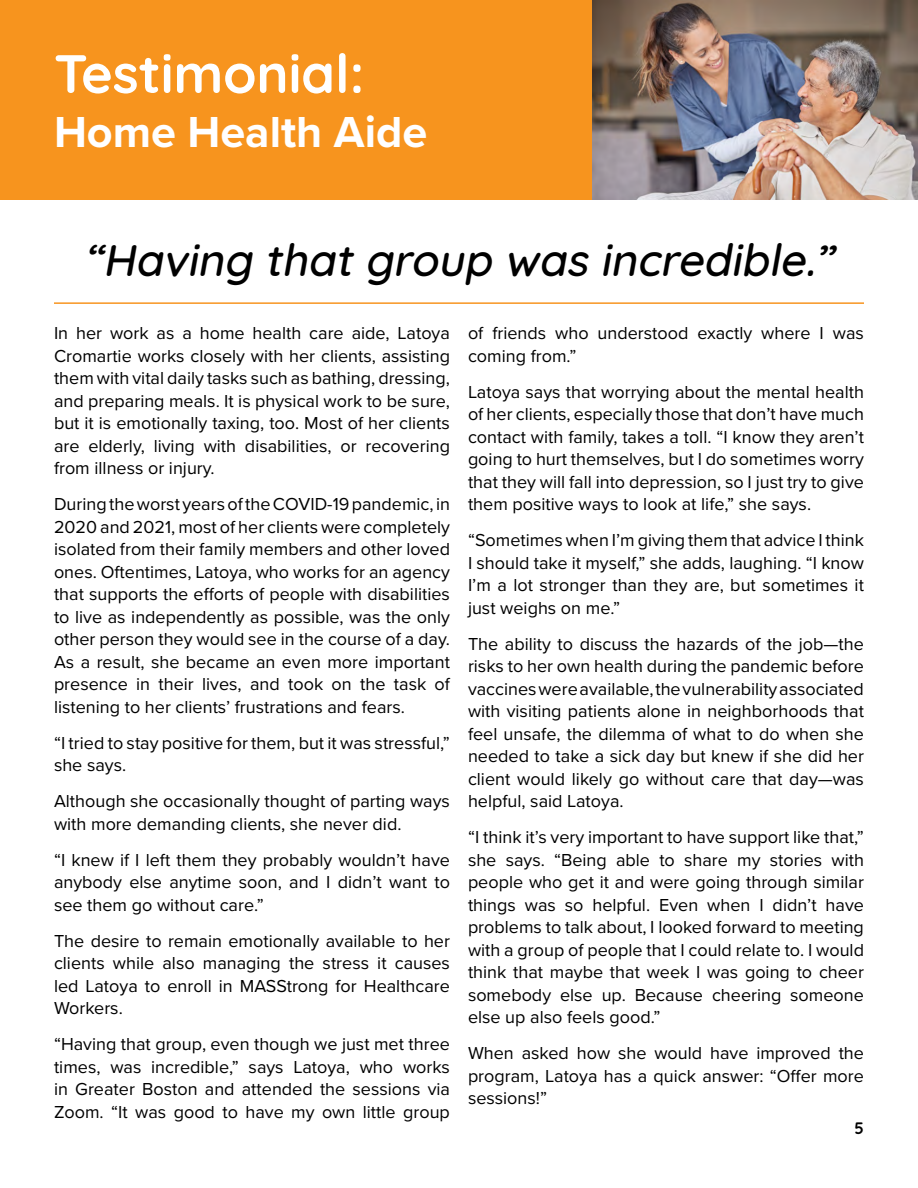
<style>
.page{position:relative;width:918px;height:1188px;background:#fff}
.page>*{position:absolute;margin:0;border:0;box-sizing:border-box;transform-origin:0 0}
.t1{font:700 54px "Quicksand";color:#fff}
.t2{font:italic 500 45px "Quicksand";color:#000}
.t3{font:700 45px "Proxima Nova";color:#fff}
.t4{font:18px/22.5px "Proxima Nova";color:#000;text-align:justify}
.t5{font:700 16.5px "Quicksand";color:#000}
</style>
<div class="page">
<div style="left:0;top:0;width:592px;height:200px;background:#f7941e"></div>
<img style="left:592px;top:0;width:326px;height:200px">
<hr style="left:54px;top:302px;width:810px;height:2px;background:#f89521">
<h1 class="t1" style="left:54px;top:29px;width:312px">Testimonial:</h1>
<h2 class="t3" style="left:54px;top:98px;width:375px">Home Health Aide</h2>
<h2 class="t2" style="left:84px;top:224px;width:762px">“Having thatgroup was incredible.”</h2>
<p class="t4" style="left:54px;top:321px;width:398px">In her work as a home health care aide, Latoya Cromartie works closely with her clients, assisting them with vital daily tasks such as bathing, dressing, and preparing meals. It is physical work to be sure, but it is emotionally taxing, too. Most of her clients are elderly, living with disabilities, or recovering from illness or injury.</p>
<p class="t4" style="left:54px;top:492px;width:398px">During the worst years of the COVID-19 pandemic, in 2020 and 2021, most of her clients were completely isolated from their family members and other loved ones. Oftentimes, Latoya, who works for an agency that supports the efforts of people with disabilities to live as independently as possible, was the only other person they would see in the course of a day.<br>As a result, she became an even more important presence in their lives, and took on the task of listening to her clients’ frustrations and fears.</p>
<p class="t4" style="left:54px;top:731px;width:397px">“I tried to stay positive for them, but it was stressful,” she says.</p>
<p class="t4" style="left:54px;top:789px;width:397px">Although she occasionally thought of parting ways with more demanding clients, she never did.</p>
<p class="t4" style="left:54px;top:848px;width:398px">“I knew if I left them they probably wouldn’t have anybody else anytime soon, and I didn’t want to see them go without care.”</p>
<p class="t4" style="left:54px;top:929px;width:398px">The desire to remain emotionally available to her clients while also managing the stress it causes led Latoya to enroll in MASStrong for Healthcare Workers.</p>
<p class="t4" style="left:54px;top:1032px;width:398px">“Having that group, even though we just met three times, was incredible,” says Latoya, who works in Greater Boston and attended the sessions via Zoom. “It was good to have my own little group</p>
<p class="t4" style="left:468px;top:321px;width:398px">of friends who understood exactly where I was coming from.”</p>
<p class="t4" style="left:468px;top:380px;width:398px">Latoya says that worrying about the mental health of her clients, especially those that don’t have much contact with family, takes a toll. “I know they aren’t going to hurt themselves, but I do sometimes worry that they will fall into depression, so I just try to give them positive ways to look at life,” she says.</p>
<p class="t4" style="left:468px;top:528px;width:398px">“Sometimes when I’m giving them that advice I think I should take it myself,” she adds, laughing. “I know I’m a lot stronger than they are, but sometimes it just weighs on me.”</p>
<p class="t4" style="left:468px;top:632px;width:398px">The ability to discuss the hazards of the job—the risks to her own health during the pandemic before vaccines were available, the vulnerability associated with visiting patients alone in neighborhoods that feel unsafe, the dilemma of what to do when she needed to take a sick day but knew if she did her client would likely go without care that day—was helpful, said Latoya.</p>
<p class="t4" style="left:468px;top:825px;width:398px">“I think it’s very important to have support like that,” she says. “Being able to share my stories with people who get it and were going through similar things was so helpful. Even when I didn’t have problems to talk about, I looked forward to meeting with a group of people that I could relate to. I would think that maybe that week I was going to cheer somebody else up. Because cheering someone else up also feels good.”</p>
<p class="t4" style="left:468px;top:1041px;width:398px">When asked how she would have improved the program, Latoya has a quick answer: “Offer more sessions!”</p>
<p class="t5" style="left:854px;top:1114px;width:11px">5</p>
</div>
